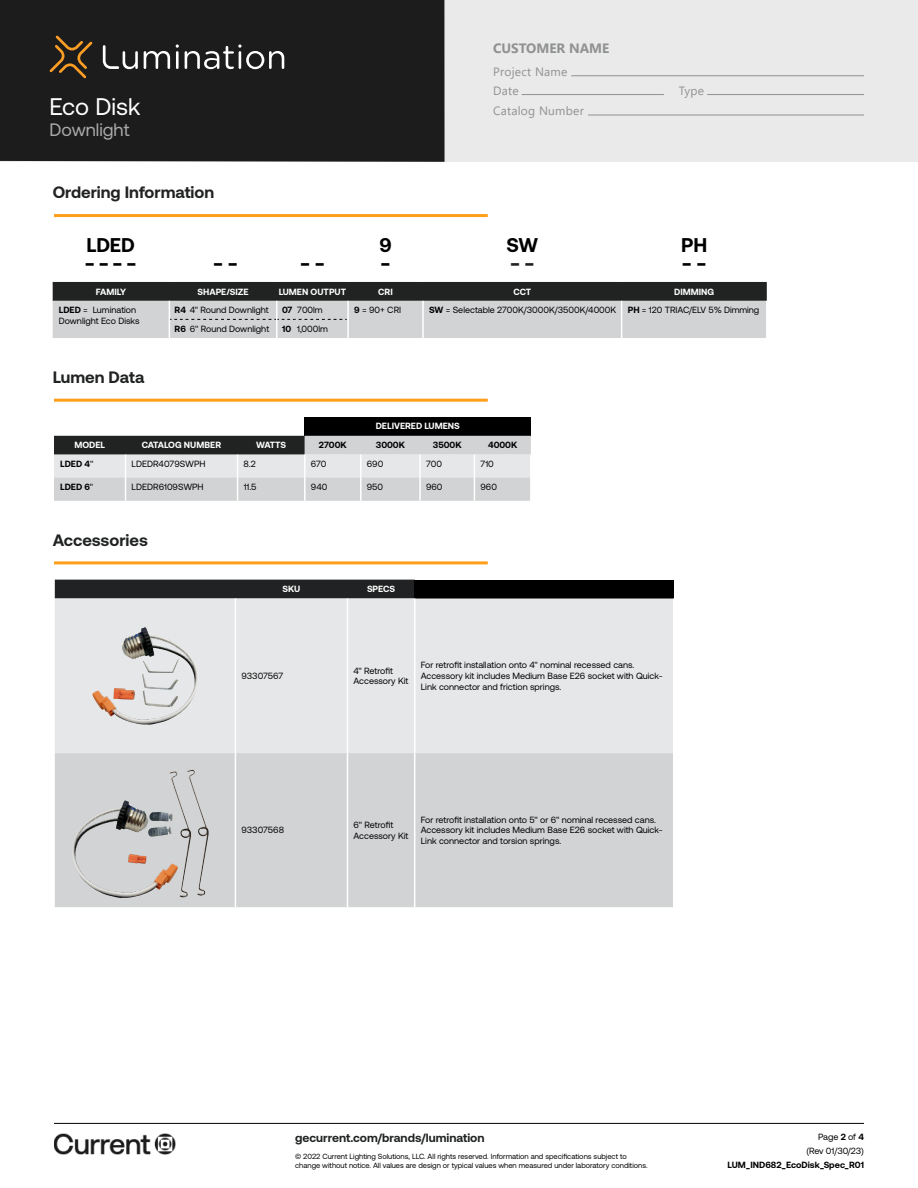
<style>
.page{position:relative;width:918px;height:1188px;background:#fff}
.page>*{position:absolute;margin:0;border:0;box-sizing:border-box;transform-origin:0 0}
.t1{font:24px "Aeonik";color:#fff}
.t2{font:700 19.8px "Aeonik";letter-spacing:-.01em;color:#000}
.t3{font:700 19.8px "Aeonik";color:#212322}
.t4{font:18px "Aeonik";color:#aaa}
.t5{font:700 16.5px "Aeonik";color:#212322}
.t6{font:700 13.5px "Segoe UI";color:#909191}
.t7{font:12px/19.5px "Segoe UI";letter-spacing:.02em;color:#909191}
.t8{font:700 12px "Aeonik";color:#202322}
.t9{font:9px/10.8px "Aeonik";color:#000}
.t10{font:700 9px "Aeonik";color:#fff}
.t11{font:700 9px "Aeonik";color:#000}
.t12{font:7.5px/9.8px "Aeonik";color:#000}
.s1{font-weight:700}
.s2{font-weight:400}
</style>
<div class="page">
<div style="left:0;top:0;width:918px;height:162px;background:#e9eae9"></div>
<div style="left:0;top:0;width:445px;height:162px;background:#1c1c1c"></div>
<hr style="left:571px;top:75px;width:293px;height:1px;background:#909191">
<hr style="left:522px;top:94px;width:142px;height:1px;background:#909191">
<hr style="left:707px;top:94px;width:157px;height:1px;background:#909191">
<hr style="left:588px;top:115px;width:276px;height:1px;background:#909191">
<hr style="left:54px;top:1123px;width:810px;height:1px;background:#000">
<img style="left:54px;top:1133px;width:122px;height:22px">
<svg style="left:144px;top:51px;width:26px;height:18px"></svg>
<hr style="left:176px;top:51px;width:3px;height:18px;background:#fff">
<svg style="left:176px;top:44px;width:3px;height:4px"></svg>
<svg style="left:185px;top:44px;width:99px;height:25px;background:#525252"></svg>
<svg style="left:103px;top:45px;width:35px;height:24px"></svg>
<svg style="left:50px;top:36px;width:42px;height:42px;background:#49361d"></svg>
<hr style="left:54px;top:214px;width:434px;height:3px;background:#ff9f19">
<hr style="left:54px;top:399px;width:434px;height:3px;background:#ff9f19">
<hr style="left:54px;top:561px;width:434px;height:3px;background:#ff9f19">
<svg style="left:53px;top:282px;width:714px;height:56px;background:#959798"></svg>
<div style="left:305px;top:417px;width:226px;height:19px;background:#000"></div>
<svg style="left:54px;top:436px;width:477px;height:65px;background:#bfc0c1"></svg>
<div style="left:55px;top:580px;width:360px;height:19px;background:#212223"></div>
<div style="left:415px;top:580px;width:259px;height:19px;background:#000"></div>
<div style="left:55px;top:599px;width:618px;height:154px;background:#e6e7e8"></div>
<div style="left:55px;top:753px;width:618px;height:154px;background:#d1d3d4"></div>
<hr style="left:347px;top:599px;width:1px;height:154px;background:#fff">
<hr style="left:414px;top:599px;width:1px;height:154px;background:#fff">
<hr style="left:347px;top:753px;width:1px;height:154px;background:#fff">
<hr style="left:414px;top:753px;width:1px;height:154px;background:#fff">
<hr style="left:235px;top:599px;width:1px;height:154px;background:#fff">
<hr style="left:235px;top:753px;width:1px;height:154px;background:#fff">
<img style="left:92px;top:627px;width:106px;height:98px">
<img style="left:113px;top:659px;width:66px;height:48px">
<img style="left:72px;top:800px;width:107px;height:98px">
<img style="left:128px;top:770px;width:81px;height:126px">
<img style="left:170px;top:772px;width:22px;height:125px">
<h1 class="t1" style="left:50px;top:93px;width:93px">Eco Disk</h1>
<h3 class="t4" style="left:50px;top:120px;width:81px">Downlight</h3>
<h3 class="t5" style="left:53px;top:183px;width:163px">Ordering Information</h3>
<h2 class="t2" style="left:87px;top:234px;width:50px">LDED</h2>
<h2 class="t2" style="left:85px;top:245px;width:53px">_ _ _ _</h2>
<h2 class="t2" style="left:213px;top:245px;width:26px">_ _</h2>
<h2 class="t2" style="left:300px;top:245px;width:26px">_ _</h2>
<h2 class="t2" style="left:379px;top:234px;width:14px">9</h2>
<h2 class="t2" style="left:381px;top:245px;width:12px">_</h2>
<h3 class="t6" style="left:493px;top:36px;width:118px">CUSTOMER NAME</h3>
<h3 class="t7" style="left:493px;top:61px;width:76px">Project Name<br>Date</h3>
<h3 class="t7" style="left:493px;top:100px;width:92px">Catalog Number</h3>
<h2 class="t2" style="left:507px;top:234px;width:33px">SW</h2>
<h2 class="t3" style="left:510px;top:245px;width:26px">_ _</h2>
<h3 class="t7" style="left:679px;top:80px;width:27px">Type</h3>
<h2 class="t2" style="left:681px;top:234px;width:27px">PH</h2>
<h2 class="t2" style="left:682px;top:245px;width:26px">_ _</h2>
<p class="t10" style="left:96px;top:286px;width:32px">FAMILY</p>
<p class="t10" style="left:198px;top:286px;width:53px">SHAPE/SIZE</p>
<p class="t10" style="left:279px;top:286px;width:69px">LUMEN OUTPUT</p>
<p class="t10" style="left:378px;top:286px;width:16px">CRI</p>
<p class="t10" style="left:513px;top:286px;width:19px">CCT</p>
<p class="t10" style="left:674px;top:286px;width:42px">DIMMING</p>
<p class="t9" style="left:59px;top:305px;width:82px"><span class="s1">LDED</span> = Lumination<br>Downlight Eco Disks</p>
<p class="t9" style="left:175px;top:301px;width:96px;line-height:18.5px"><span class="s1">R4</span> 4" Round Downlight<br><span class="s1">R6</span> 6" Round Downlight</p>
<p class="t9" style="left:282px;top:301px;width:48px;line-height:18.5px"><span class="s1">07</span> 700lm<br><span class="s1">10</span> 1,000lm</p>
<p class="t9" style="left:354px;top:305px;width:49px"><span class="s1">9</span> = 90+ CRI</p>
<p class="t9" style="left:429px;top:305px;width:189px"><span class="s1">SW</span> = Selectable 2700K/3000K/3500K/4000K</p>
<p class="t9" style="left:628px;top:305px;width:133px"><span class="s1">PH</span> = 120 TRIAC/ELV 5% Dimming</p>
<h3 class="t5" style="left:53px;top:368px;width:93px">Lumen Data</h3>
<p class="t10" style="left:376px;top:421px;width:86px">DELIVERED LUMENS</p>
<p class="t10" style="left:74px;top:440px;width:32px">MODEL</p>
<p class="t10" style="left:142px;top:440px;width:81px">CATALOG NUMBER</p>
<p class="t10" style="left:256px;top:440px;width:31px">WATTS</p>
<p class="t11" style="left:319px;top:440px;width:29px">2700K</p>
<p class="t11" style="left:376px;top:440px;width:31px">3000K</p>
<p class="t11" style="left:433px;top:440px;width:30px">3500K</p>
<p class="t11" style="left:488px;top:440px;width:31px">4000K</p>
<p class="t11" style="left:60px;top:459px;width:35px">LDED 4<span class="s2">"</span></p>
<p class="t9" style="left:132px;top:459px;width:75px">LDEDR4079SWPH</p>
<p class="t9" style="left:244px;top:459px;width:14px">8.2</p>
<p class="t9" style="left:311px;top:459px;width:17px">670</p>
<p class="t9" style="left:367px;top:459px;width:18px">690</p>
<p class="t9" style="left:426px;top:459px;width:17px">700</p>
<p class="t9" style="left:481px;top:459px;width:15px">710</p>
<p class="t11" style="left:60px;top:481px;width:35px">LDED 6<span class="s2">"</span></p>
<p class="t9" style="left:132px;top:481px;width:74px">LDEDR6109SWPH</p>
<p class="t9" style="left:244px;top:481px;width:14px">11.5</p>
<p class="t9" style="left:311px;top:481px;width:18px">940</p>
<p class="t9" style="left:367px;top:481px;width:18px">950</p>
<p class="t9" style="left:426px;top:481px;width:18px">960</p>
<p class="t9" style="left:481px;top:481px;width:18px">960</p>
<h3 class="t5" style="left:53px;top:531px;width:97px">Accessories</h3>
<p class="t10" style="left:283px;top:584px;width:19px">SKU</p>
<p class="t10" style="left:367px;top:584px;width:30px">SPECS</p>
<p class="t9" style="left:242px;top:670px;width:43px">93307567</p>
<p class="t9" style="left:354px;top:665px;width:56px">4" Retrofit<br>Accessory Kit</p>
<p class="t9" style="left:421px;top:660px;width:243px">For retrofit installation onto 4" nominal recessed cans.<br>Accessory kit includes Medium Base E26 socket with Quick-<br>Link connector and friction springs.</p>
<p class="t9" style="left:242px;top:825px;width:44px">93307568</p>
<p class="t9" style="left:354px;top:819px;width:56px">6" Retrofit<br>Accessory Kit</p>
<p class="t9" style="left:421px;top:814px;width:243px">For retrofit installation onto 5" or 6" nominal recessed cans.<br>Accessory kit includes Medium Base E26 socket with Quick-<br>Link connector and torsion springs.</p>
<h3 class="t8" style="left:295px;top:1131px;width:191px">gecurrent.com/brands/lumination</h3>
<p class="t12" style="left:295px;top:1151px;width:354px">© 2022 Current Lighting Solutions, LLC. All rights reserved. Information and specifications subject to change without notice. All values are design or typical values when measured under laboratory conditions.</p>
<p class="t9" style="left:806px;top:1130px;width:59px;line-height:14.1px;text-align:right">Page <span class="s1">2</span> of <span class="s1">4 </span>(Rev 01/30/23)</p>
<p class="t11" style="left:728px;top:1160px;width:138px">LUM_IND682_EcoDisk_Spec_R01</p>
</div>
